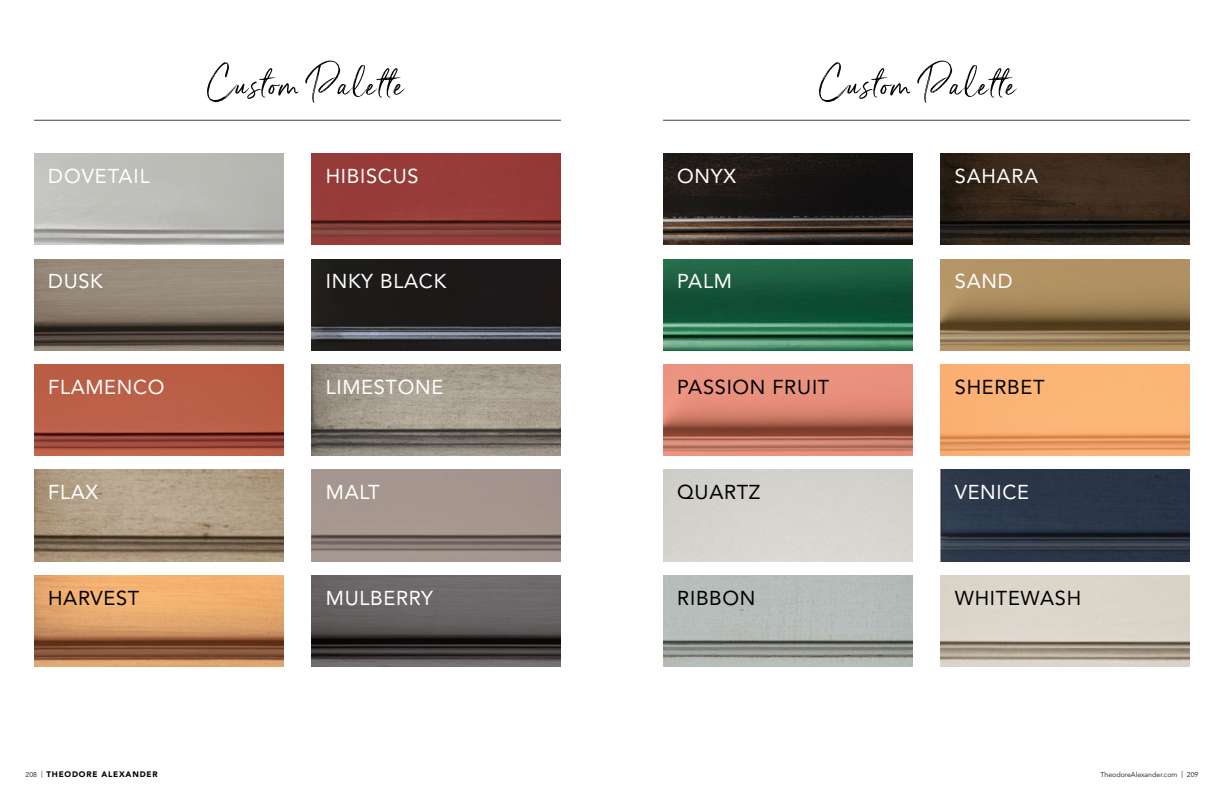
<style>
.page{position:relative;width:1224px;height:792px;background:#fff}
.page>*{position:absolute;margin:0;border:0;box-sizing:border-box;transform-origin:0 0}
.t1{font:20px "Avenir LT Std";letter-spacing:.035em;color:#fff}
.t2{font:20px "Avenir LT Std";letter-spacing:.035em;color:#000}
.t3{font:900 8px "Avenir LT Std";letter-spacing:.1em;color:#000}
.t4{font:7px "Avenir LT Std";color:#26181e}
.s1{font-weight:400;font-size:7px;color:#26181e}
</style>
<div class="page">
<img style="left:663px;top:154px;width:249px;height:91px">
<img style="left:663px;top:259px;width:249px;height:91px">
<img style="left:663px;top:365px;width:249px;height:91px">
<img style="left:663px;top:575px;width:249px;height:92px">
<img style="left:941px;top:154px;width:249px;height:91px">
<img style="left:941px;top:259px;width:249px;height:91px">
<img style="left:941px;top:365px;width:249px;height:91px">
<img style="left:941px;top:470px;width:249px;height:91px">
<img style="left:941px;top:575px;width:249px;height:92px">
<hr style="left:663px;top:120px;width:527px;height:1px;background:#414042">
<svg style="left:819px;top:61px;width:198px;height:42px"></svg>
<img style="left:34px;top:365px;width:249px;height:91px">
<img style="left:34px;top:470px;width:249px;height:91px">
<img style="left:34px;top:575px;width:249px;height:92px">
<img style="left:312px;top:154px;width:249px;height:91px">
<img style="left:312px;top:259px;width:249px;height:91px">
<img style="left:312px;top:365px;width:249px;height:91px">
<img style="left:34px;top:259px;width:249px;height:91px">
<img style="left:312px;top:470px;width:249px;height:91px">
<img style="left:312px;top:575px;width:249px;height:92px">
<hr style="left:34px;top:120px;width:527px;height:1px;background:#414042">
<svg style="left:207px;top:61px;width:198px;height:42px"></svg>
<p class="t1" style="left:48px;top:164px;width:103px">DOVETAIL</p>
<p class="t1" style="left:326px;top:164px;width:94px">HIBISCUS</p>
<p class="t1" style="left:677px;top:164px;width:60px">ONYX</p>
<p class="t1" style="left:955px;top:164px;width:85px">SAHARA</p>
<p class="t1" style="left:48px;top:270px;width:56px">DUSK</p>
<p class="t1" style="left:326px;top:270px;width:122px">INKY BLACK</p>
<p class="t1" style="left:677px;top:270px;width:56px">PALM</p>
<p class="t1" style="left:955px;top:270px;width:59px">SAND</p>
<p class="t1" style="left:48px;top:375px;width:118px">FLAMENCO</p>
<p class="t1" style="left:326px;top:375px;width:119px">LIMESTONE</p>
<p class="t2" style="left:677px;top:375px;width:154px">PASSION FRUIT</p>
<p class="t2" style="left:955px;top:375px;width:91px">SHERBET</p>
<p class="t1" style="left:48px;top:481px;width:51px">FLAX</p>
<p class="t1" style="left:326px;top:481px;width:55px">MALT</p>
<p class="t2" style="left:677px;top:481px;width:85px">QUARTZ</p>
<p class="t1" style="left:955px;top:481px;width:76px">VENICE</p>
<p class="t2" style="left:48px;top:586px;width:93px">HARVEST</p>
<p class="t1" style="left:326px;top:586px;width:109px">MULBERRY</p>
<p class="t2" style="left:677px;top:586px;width:80px">RIBBON</p>
<p class="t2" style="left:955px;top:586px;width:128px">WHITEWASH</p>
<p class="t3" style="left:26px;top:770px;width:134px"><span class="s1">208 |</span> THEODORE ALEXANDER</p>
<p class="t4" style="left:1100px;top:770px;width:100px">TheodoreAlexander.com | 209</p>
</div>
